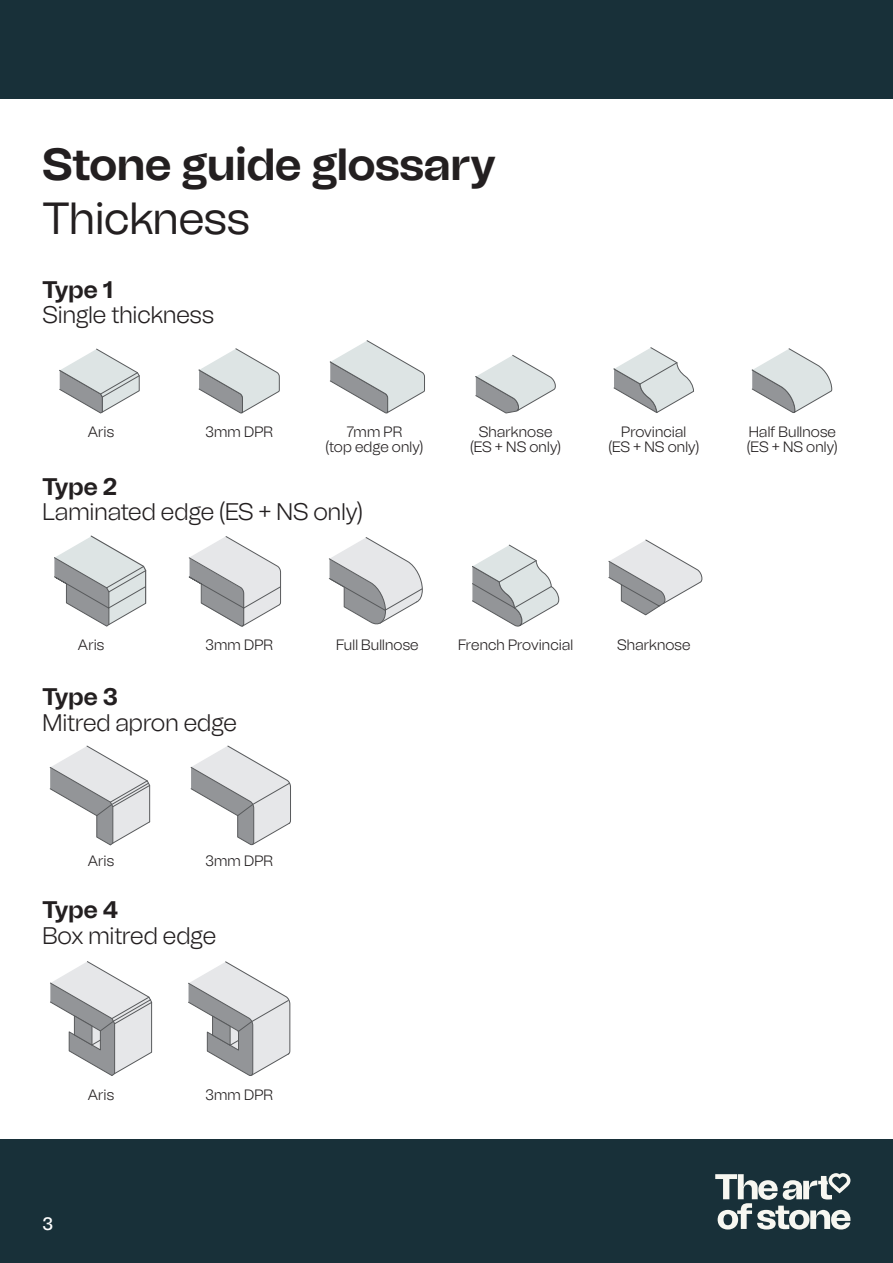
<style>
.page{position:relative;width:893px;height:1263px;background:#fff}
.page>*{position:absolute;margin:0;border:0;box-sizing:border-box;transform-origin:0 0}
.t1{font:700 45px/54px "Tomato Grotesk";color:#231f20}
.t2{font:300 24px "Tomato Grotesk";letter-spacing:-.005em;color:#231f20}
.t3{font:700 24px "Tomato Grotesk";color:#231f20}
.t4{font:500 18px "Tomato Grotesk";color:#fff}
.t5{font:300 15px/15px "Tomato Grotesk";letter-spacing:.01em;color:#231f20;text-align:center}
.s1{font-weight:400}
</style>
<div class="page">
<div style="left:0;top:0;width:893px;height:98px;background:#183039"></div>
<div style="left:0;top:1140px;width:893px;height:123px;background:#183039"></div>
<svg style="left:715px;top:1173px;width:135px;height:56px"></svg>
<svg style="left:329px;top:340px;width:96px;height:74px"></svg>
<svg style="left:198px;top:348px;width:82px;height:66px"></svg>
<svg style="left:59px;top:348px;width:81px;height:66px"></svg>
<svg style="left:751px;top:348px;width:82px;height:65px"></svg>
<svg style="left:613px;top:347px;width:81px;height:66px"></svg>
<svg style="left:475px;top:354px;width:81px;height:60px"></svg>
<svg style="left:472px;top:544px;width:88px;height:83px"></svg>
<svg style="left:188px;top:536px;width:93px;height:91px"></svg>
<svg style="left:328px;top:537px;width:95px;height:88px"></svg>
<svg style="left:608px;top:539px;width:95px;height:77px"></svg>
<svg style="left:49px;top:745px;width:102px;height:101px"></svg>
<svg style="left:190px;top:745px;width:101px;height:101px"></svg>
<svg style="left:50px;top:961px;width:103px;height:115px"></svg>
<svg style="left:188px;top:961px;width:103px;height:115px"></svg>
<svg style="left:54px;top:535px;width:93px;height:92px"></svg>
<p class="t1" style="left:43px;top:138px;width:455px">Stone guide glossary<br><span class="s1">Thickness</span></p>
<p class="t3" style="left:43px;top:274px;width:72px">Type 1</p>
<p class="t2" style="left:43px;top:300px;width:173px">Single thickness</p>
<p class="t5" style="left:88px;top:424px;width:28px">Aris</p>
<p class="t5" style="left:206px;top:424px;width:69px">3mm DPR</p>
<p class="t5" style="left:347px;top:424px;width:57px">7mm PR</p>
<p class="t5" style="left:326px;top:439px;width:99px">(top edge only)</p>
<p class="t3" style="left:43px;top:471px;width:76px">Type 2</p>
<p class="t2" style="left:43px;top:497px;width:322px">Laminated edge (ES + NS only)</p>
<p class="t5" style="left:470px;top:424px;width:92px">Sharknose (ES + NS only)</p>
<p class="t5" style="left:608px;top:424px;width:92px">Provincial<br>(ES + NS only)</p>
<p class="t5" style="left:78px;top:637px;width:28px">Aris</p>
<p class="t5" style="left:206px;top:637px;width:69px">3mm DPR</p>
<p class="t3" style="left:43px;top:681px;width:77px">Type 3</p>
<p class="t2" style="left:43px;top:707px;width:196px">Mitred apron edge</p>
<p class="t5" style="left:336px;top:637px;width:84px">Full Bullnose</p>
<p class="t5" style="left:458px;top:637px;width:117px">French Provincial</p>
<p class="t5" style="left:617px;top:637px;width:75px">Sharknose</p>
<p class="t5" style="left:88px;top:854px;width:28px">Aris</p>
<p class="t5" style="left:206px;top:854px;width:69px">3mm DPR</p>
<p class="t3" style="left:43px;top:895px;width:77px">Type 4</p>
<p class="t2" style="left:43px;top:921px;width:175px">Box mitred edge</p>
<p class="t5" style="left:747px;top:424px;width:92px;text-align:left">Half Bullnose (ES + NS only)</p>
<p class="t5" style="left:88px;top:1087px;width:28px">Aris</p>
<p class="t4" style="left:43px;top:1212px;width:12px">3</p>
<p class="t5" style="left:206px;top:1087px;width:69px">3mm DPR</p>
</div>
